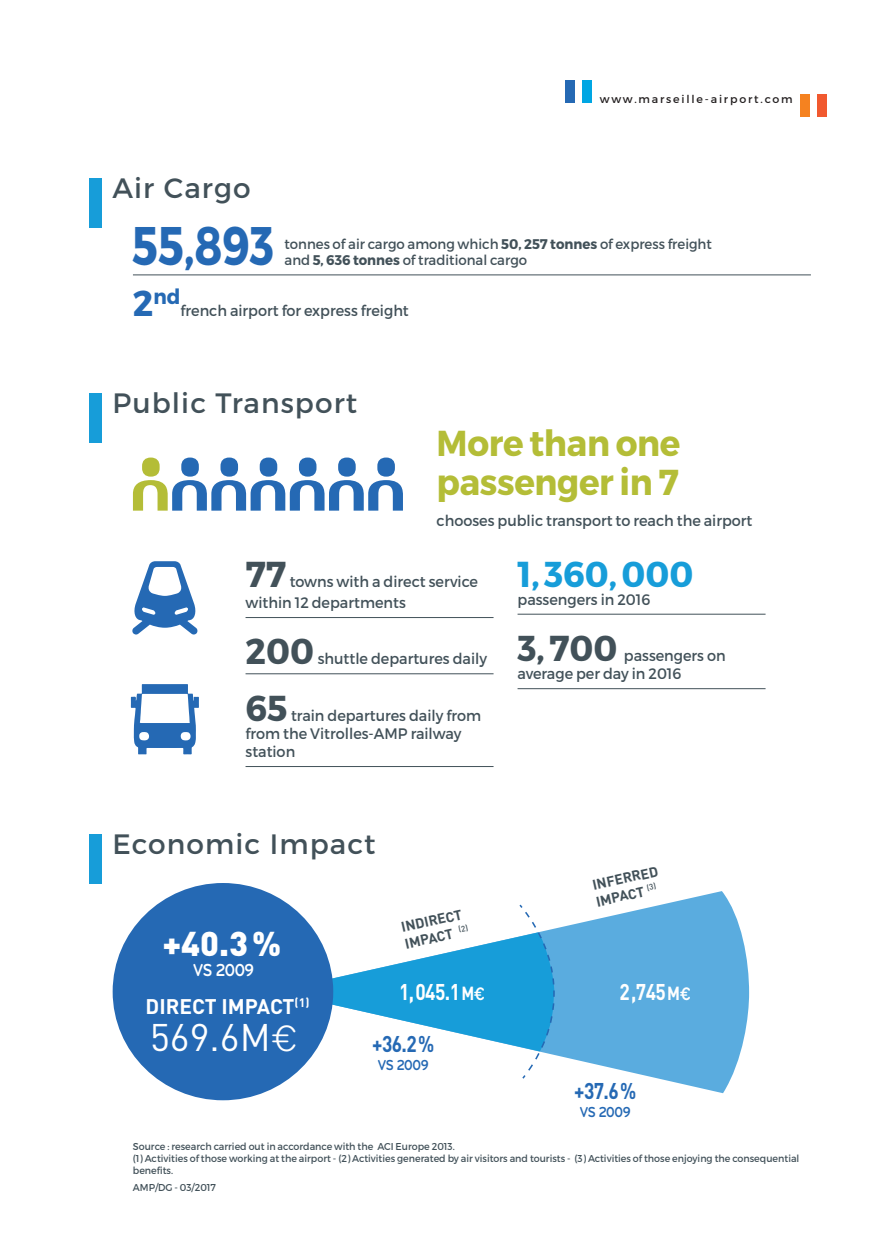
<style>
.page{position:relative;width:896px;height:1248px;background:#fff}
.page>*{position:absolute;margin:0;border:0;box-sizing:border-box;transform-origin:0 0}
.t1{font:700 54.2px "Montserrat";color:#2569b4;scale:.8 1}
.t2{font:38px "DIN";color:#fff}
.t3{font:700 36px/39.2px "Montserrat";letter-spacing:-.01em;color:#b4bd37;scale:.95 1}
.t4{font:700 36px "Montserrat";color:#425159;scale:.95 1}
.t5{font:700 36px "Montserrat";color:#179dd9;scale:.95 1}
.t6{font:900 34px "DIN";color:#fff}
.t7{font:28px "Montserrat";letter-spacing:.04em;color:#425159}
.t8{font:700 22.4px "DIN";letter-spacing:-.03em;color:#fff;scale:.85 1}
.t9{font:700 22.4px "DIN";color:#2569b4;scale:.85 1}
.t10{font:700 21px "DIN";color:#fff}
.t11{font:700 21px "Montserrat";color:#2569b4;scale:.95 1}
.t12{font:700 18px "Bryant";letter-spacing:-.035em;color:#fff;scale:.85 1}
.t13{font:15.2px/18.2px "Montserrat";color:#425159;scale:.95 1}
.t14{font:700 15px "Bryant";letter-spacing:-.03em;color:#2569b4;scale:.85 1}
.t15{font:14px/16.8px "Montserrat";color:#425159;scale:.95 1}
.t16{font:700 14px/16.8px "DIN";color:#425159}
.t17{font:11px "Montserrat";letter-spacing:.165em;color:#231f20}
.t18{font:10px/12px "Montserrat";color:#425159;scale:.95 1}
.s1{font-weight:700}
.s2{font-size:36px}
.s3{font-family:"Bryant"}
.s4{font-size:18.8px}
.s5{font-family:"Bryant";font-size:18.8px}
</style>
<div class="page">
<div style="left:89px;top:178px;width:12px;height:50px;background:#179dd9"></div>
<div style="left:89px;top:393px;width:12px;height:50px;background:#179dd9"></div>
<div style="left:89px;top:834px;width:12px;height:49px;background:#179dd9"></div>
<hr style="left:133px;top:274px;width:678px;height:1px;background:#425159">
<div style="left:142px;top:457px;width:18px;height:19px;background:#b4bd37;border-radius:9px"></div>
<div style="left:181px;top:457px;width:18px;height:19px;background:#2569b4;border-radius:9px"></div>
<div style="left:220px;top:457px;width:18px;height:19px;background:#2569b4;border-radius:9px"></div>
<div style="left:260px;top:457px;width:17px;height:19px;background:#2569b4;border-radius:9px"></div>
<div style="left:299px;top:457px;width:17px;height:19px;background:#2569b4;border-radius:9px"></div>
<div style="left:338px;top:457px;width:18px;height:19px;background:#2569b4;border-radius:9px"></div>
<svg style="left:133px;top:480px;width:270px;height:30px"></svg>
<div style="left:377px;top:457px;width:18px;height:19px;background:#2569b4;border-radius:9px"></div>
<hr style="left:245px;top:617px;width:248px;height:1px;background:#425159">
<hr style="left:245px;top:673px;width:248px;height:1px;background:#425159">
<hr style="left:245px;top:766px;width:248px;height:1px;background:#425159">
<hr style="left:517px;top:613px;width:248px;height:1px;background:#425159">
<hr style="left:517px;top:688px;width:248px;height:1px;background:#425159">
<svg style="left:274px;top:891px;width:475px;height:202px;fill:#5aacdf"></svg>
<svg style="left:287px;top:902px;width:268px;height:178px"></svg>
<div style="left:113px;top:882px;width:220px;height:218px;background:#2569b4;border-radius:50%"></div>
<div style="left:565px;top:80px;width:10px;height:22px;background:#2569b4"></div>
<div style="left:582px;top:80px;width:10px;height:22px;background:#00a6e3"></div>
<div style="left:800px;top:94px;width:10px;height:23px;background:#f58220"></div>
<div style="left:818px;top:94px;width:9px;height:23px;background:#f1592f"></div>
<svg style="left:132px;top:561px;width:66px;height:74px"></svg>
<svg style="left:131px;top:684px;width:68px;height:70px"></svg>
<h3 class="t7" style="left:112px;top:170px;width:140px">Air Cargo</h3>
<p class="t17" style="left:600px;top:92px;width:195px">www.marseille-airport.com</p>
<h1 class="t1" style="left:132px;top:212px;width:179px">55,893</h1>
<p class="t15" style="left:284px;top:235px;width:451px">tonnes of air cargo among which <span class="s1">50, 257 tonnes</span> of express freight and <span class="s1">5, 636 tonnes</span> of traditional cargo</p>
<h3 class="t11" style="left:133px;top:283px;width:52px"><span class="s2">2</span>nd</h3>
<p class="t13" style="left:181px;top:301px;width:242px">french airport for express freight</p>
<h3 class="t7" style="left:112px;top:386px;width:246px">Public Transport</h3>
<h3 class="t3" style="left:437px;top:423px;width:258px">More than one passenger in 7</h3>
<p class="t13" style="left:437px;top:511px;width:334px">chooses public transport to reach the airport</p>
<h3 class="t4" style="left:245px;top:551px;width:44px">77</h3>
<p class="t13" style="left:245px;top:570px;width:246px;line-height:21.6px;text-indent:44px">towns with a direct service within 12 departments</p>
<h3 class="t4" style="left:245px;top:629px;width:74px">200</h3>
<p class="t13" style="left:318px;top:649px;width:180px">shuttle departures daily</p>
<h3 class="t4" style="left:245px;top:685px;width:46px">65</h3>
<p class="t13" style="left:245px;top:706px;width:249px;text-indent:46px">train departures daily from from the Vitrolles-AMP railway station</p>
<h3 class="t7" style="left:112px;top:826px;width:265px">Economic Impact</h3>
<h3 class="t6" style="left:162px;top:920px;width:120px">+40.3 %</h3>
<p class="t12" style="left:193px;top:958px;width:73px">VS 2009</p>
<p class="t16" style="left:400px;top:918px;width:67px;rotate:-12deg">INDIRECT<br>IMPACT <sup>(2)</sup></p>
<h3 class="t5" style="left:517px;top:551px;width:187px">1,360,000</h3>
<p class="t13" style="left:517px;top:590px;width:141px">passengers in 2016</p>
<h3 class="t4" style="left:517px;top:626px;width:107px">3,700</h3>
<p class="t13" style="left:517px;top:646px;width:221px;text-indent:106px">passengers on average per day in 2016</p>
<p class="t16" style="left:591px;top:876px;width:68px;rotate:-12deg">INFERRED<br>IMPACT <sup>(3)</sup></p>
<h3 class="t10" style="left:146px;top:992px;width:165px">DIRECT IMPACT<sup>(1)</sup></h3>
<h2 class="t2" style="left:150px;top:1012px;width:149px">569.6M<span class="s3">€</span></h2>
<h3 class="t8" style="left:399px;top:977px;width:102px">1,045.1<span class="s4">M</span><span class="s5">€</span></h3>
<h3 class="t8" style="left:619px;top:977px;width:85px">2,745<span class="s4">M</span><span class="s5">€</span></h3>
<h3 class="t9" style="left:372px;top:1029px;width:75px">+36.2%</h3>
<p class="t14" style="left:378px;top:1055px;width:61px">VS 2009</p>
<h3 class="t9" style="left:574px;top:1075px;width:75px">+37.6%</h3>
<p class="t14" style="left:580px;top:1102px;width:61px">VS 2009</p>
<p class="t18" style="left:133px;top:1139px;width:703px">Source : research carried out in accordance with the ACI Europe 2013.<br>(1) Activities of those working at the airport - (2) Activities generated by air visitors and tourists - (3) Activities of those enjoying the consequential benefits.</p>
<p class="t18" style="left:133px;top:1181px;width:89px">AMP/DG - 03/2017</p>
</div>
